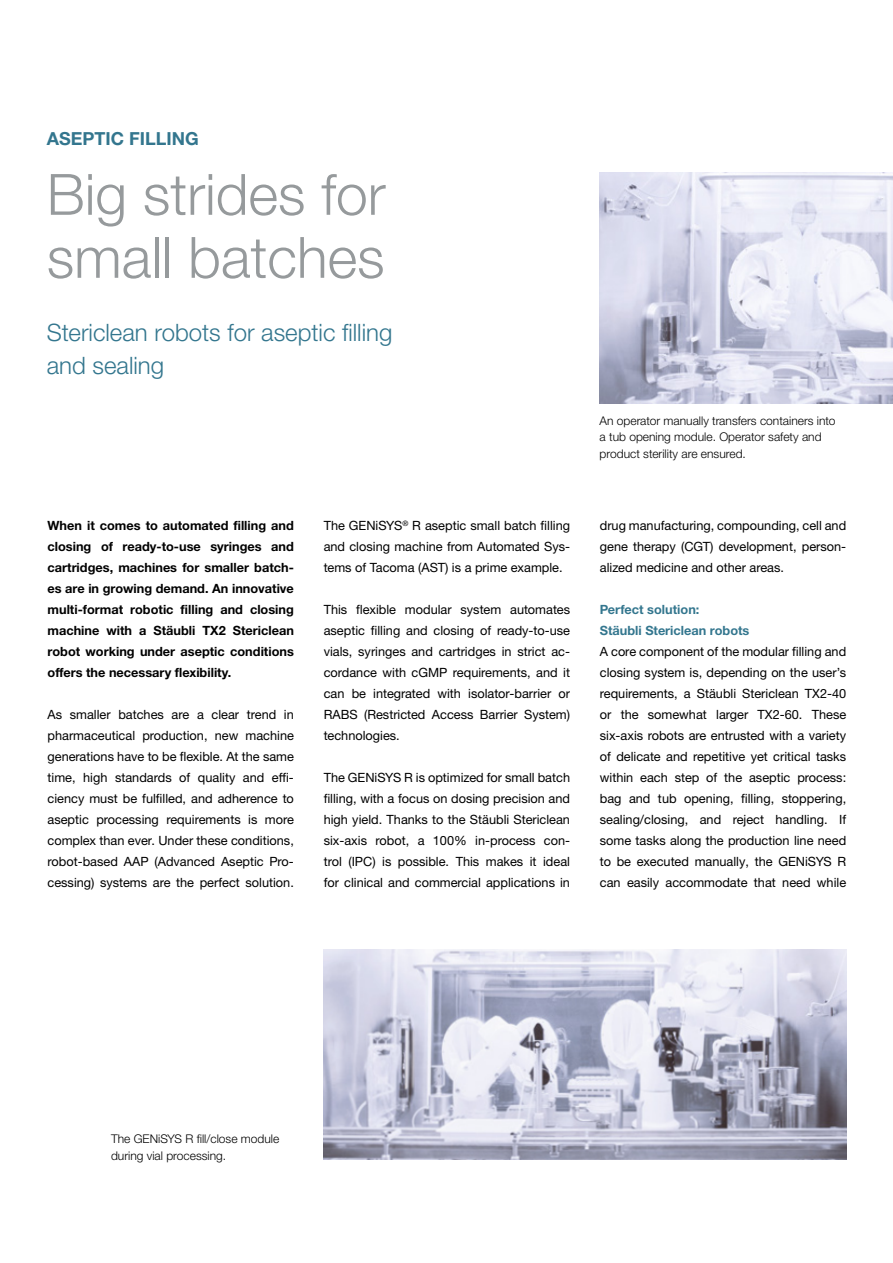
<style>
.page{position:relative;width:893px;height:1263px;background:#fff}
.page>*{position:absolute;margin:0;border:0;box-sizing:border-box;transform-origin:0 0}
.t1{font:300 57px/63px "Helvetica Neue LTW1 G";color:#969a9c}
.t2{font:300 24px/33px "Helvetica Neue LTW1 G";color:#33768e}
.t3{font:700 18px "Helvetica Neue LTW1 G";color:#33768e}
.t4{font:12.75px/21px "Helvetica Neue LTW1 G";color:#000;text-align:justify}
.t5{font:700 12.75px/21px "Helvetica Neue LTW1 G";color:#000;text-align:justify}
.t6{font:700 12.75px/21px "Helvetica Neue LTW1 G";color:#33768e}
.t7{font:300 12px/16.5px "Helvetica Neue LTW1 G";color:#000}
</style>
<div class="page">
<img style="left:600px;top:173px;width:293px;height:231px">
<img style="left:323px;top:950px;width:523px;height:210px">
<h3 class="t3" style="left:47px;top:127px;width:153px">ASEPTIC FILLING</h3>
<h1 class="t1" style="left:47px;top:163px;width:340px">Big strides for small batches</h1>
<h2 class="t2" style="left:47px;top:316px;width:347px">Stericlean robots for aseptic filling and sealing</h2>
<p class="t5" style="left:48px;top:515px;width:248px">When it comes to automated filling and closing of ready-to-use syringes and cartridges, machines for smaller batch&shy;es are in growing demand. An innovative multi-format robotic filling and closing machine with a Stäubli TX2 Stericlean robot working under aseptic conditions offers the necessary flexibility.</p>
<p class="t4" style="left:48px;top:704px;width:248px">As smaller batches are a clear trend in pharmaceutical production, new machine generations have to be flexible. At the same time, high standards of quality and effi&shy;ciency must be fulfilled, and adherence to aseptic processing requirements is more complex than ever. Under these conditions, robot-based AAP (Advanced Aseptic Pro&shy;cessing) systems are the perfect solution.</p>
<p class="t4" style="left:324px;top:515px;width:248px">The GENiSYS<sup>®</sup> R aseptic small batch filling and closing machine from Automated Sys&shy;tems of Tacoma (AST) is a prime example.</p>
<p class="t4" style="left:324px;top:599px;width:248px">This flexible modular system automates aseptic filling and closing of ready-to-use vials, syringes and cartridges in strict ac&shy;cordance with cGMP requirements, and it can be integrated with isolator-barrier or RABS (Restricted Access Barrier System) technologies.</p>
<p class="t4" style="left:324px;top:767px;width:248px">The GENiSYS R is optimized for small batch filling, with a focus on dosing precision and high yield. Thanks to the Stäubli Stericlean six-axis robot, a 100% in-process con&shy;trol (IPC) is possible. This makes it ideal for clinical and commercial applications in</p>
<p class="t7" style="left:600px;top:412px;width:238px">An operator manually transfers containers into a tub opening module. Operator safety and product sterility are ensured.</p>
<p class="t4" style="left:600px;top:515px;width:248px">drug manufacturing, compounding, cell and gene therapy (CGT) development, person&shy;alized medicine and other areas.</p>
<p class="t6" style="left:600px;top:599px;width:151px">Perfect solution:<br>Stäubli Stericlean robots</p>
<p class="t4" style="left:600px;top:641px;width:248px">A core component of the modular filling and closing system is, depending on the user’s requirements, a Stäubli Stericlean TX2-40 or the somewhat larger TX2-60. These six-axis robots are entrusted with a variety of delicate and repetitive yet critical tasks within each step of the aseptic process: bag and tub opening, filling, stoppering, sealing/closing, and reject handling. If some tasks along the production line need to be executed manually, the GENiSYS R can easily accommodate that need while</p>
<p class="t7" style="left:111px;top:1131px;width:170px">The GENiSYS R fill/close module during vial processing.</p>
</div>
